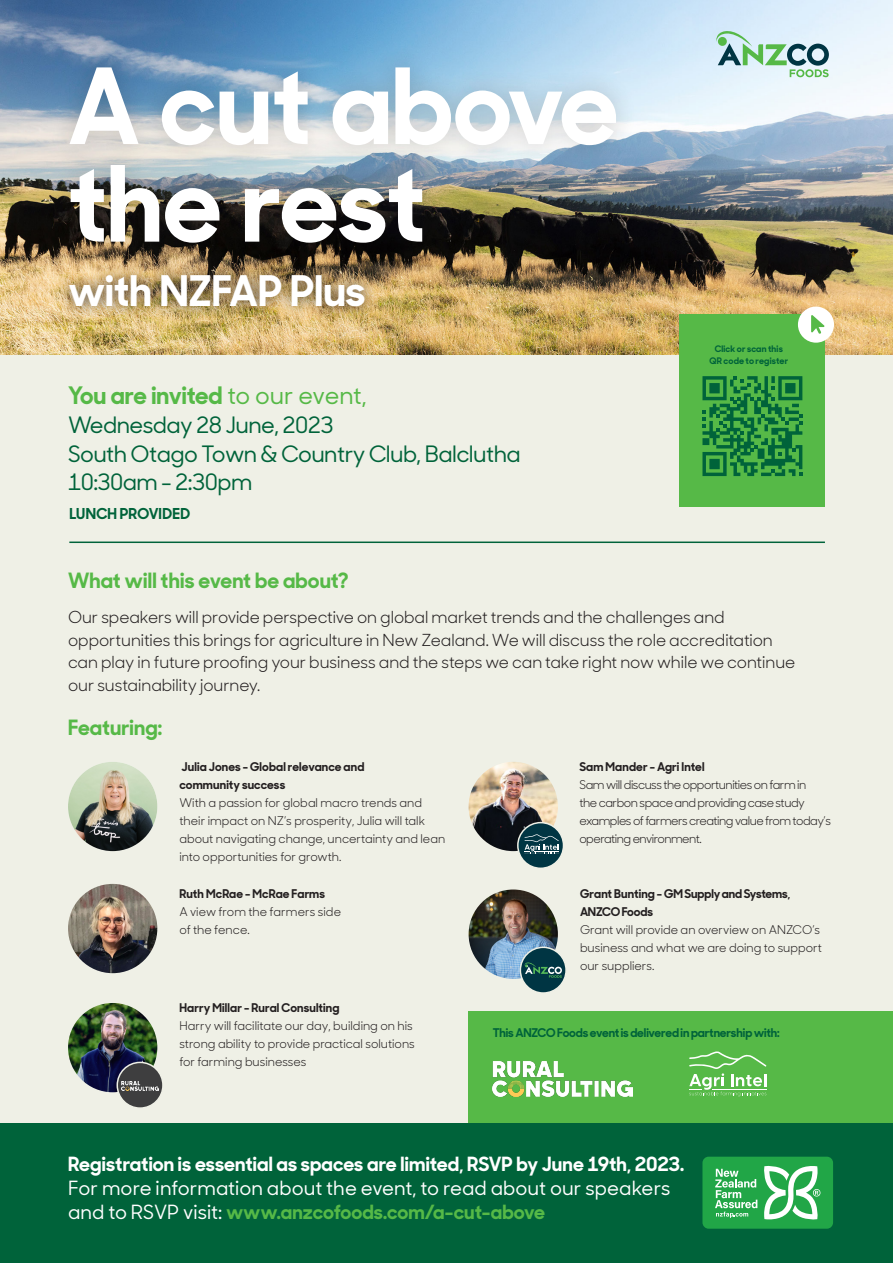
<style>
.page{position:relative;width:893px;height:1263px;background:#fff}
.page>*{position:absolute;margin:0;border:0;box-sizing:border-box;transform-origin:0 0}
.t1{font:700 105px/97.5px "Sharp Sans Display No 1";color:#fff}
.t2{font:700 42px "Sharp Sans Display No 1";color:#fff}
.t3{font:700 24px "Sharp Sans Display No 1";color:#56b947}
.t4{font:500 22.5px/28.3px "Sharp Sans Display No 1";letter-spacing:-.025em;color:#00633a}
.t5{font:700 21px "Sharp Sans Display No 1";letter-spacing:.005em;color:#56b947}
.t6{font:500 19.5px/24px "Sharp Sans Display No 1";color:#fff}
.t7{font:16.5px/22.5px "Sharp Sans Display No 1";letter-spacing:-.005em;color:#231f20}
.t8{font:700 15px "Sharp Sans Display No 1";letter-spacing:.015em;color:#00633a}
.t9{font:12px/18px "Sharp Sans Display No 1";color:#231f20}
.t10{font:12px/18px "Sharp Sans Display No 1";letter-spacing:-.04em;color:#231f20}
.t11{font:700 12px/18px "Sharp Sans Display No 1";letter-spacing:.015em;color:#231f20}
.t12{font:700 12px "Sharp Sans Display No 1";letter-spacing:-.01em;color:#00633a}
.t13{font:700 9px/12px "Sharp Sans Display No 1";letter-spacing:.02em;color:#00633a;text-align:center}
.s1{font-weight:500}
.s2{font-weight:700}
.s3{font-weight:700;color:#56b947}
</style>
<div class="page">
<div style="left:0;top:354px;width:893px;height:909px;background:#eff0e6"></div>
<div style="left:0;top:1123px;width:893px;height:139px;background:#00633a"></div>
<img style="left:0;top:0;width:893px;height:355px">
<div style="left:47px;top:44px;width:592px;height:221px;background:#231f20;opacity:.22"></div>
<svg style="left:715px;top:30px;width:114px;height:47px;background:#b1d1cb"></svg>
<div style="left:718px;top:37px;width:9px;height:9px;background:#56b947;border-radius:50%"></div>
<div style="left:56px;top:261px;width:322px;height:59px;background:#231f20;opacity:.75"></div>
<div style="left:469px;top:1011px;width:424px;height:112px;background:#56b947"></div>
<div style="left:680px;top:315px;width:145px;height:192px;background:#56b947"></div>
<svg style="left:702px;top:376px;width:100px;height:100px"></svg>
<img style="left:493px;top:1062px;width:140px;height:34px">
<svg style="left:689px;top:1051px;width:77px;height:45px"></svg>
<div style="left:702px;top:1157px;width:131px;height:72px;background:#21a647;border-radius:6px"></div>
<svg style="left:715px;top:1169px;width:42px;height:49px"></svg>
<svg style="left:764px;top:1165px;width:56px;height:55px"></svg>
<img style="left:68px;top:884px;width:89px;height:89px;border-radius:45px">
<img style="left:469px;top:889px;width:89px;height:90px;border-radius:45px">
<img style="left:68px;top:1003px;width:89px;height:89px;border-radius:45px">
<img style="left:469px;top:762px;width:89px;height:89px;border-radius:45px">
<div style="left:518px;top:823px;width:45px;height:45px;background:#003543;border-radius:50%"></div>
<svg style="left:525px;top:834px;width:34px;height:20px"></svg>
<div style="left:517px;top:822px;width:47px;height:47px;border:2px solid #eff0e6;border-radius:50%"></div>
<div style="left:117px;top:1062px;width:46px;height:46px;background:#3e3e3f;border-radius:50%"></div>
<img style="left:122px;top:1081px;width:37px;height:9px">
<div style="left:117px;top:1062px;width:47px;height:47px;border:2px solid #eff0e6;border-radius:50%"></div>
<div style="left:520px;top:947px;width:46px;height:46px;background:#003543;border-radius:50%"></div>
<svg style="left:524px;top:962px;width:38px;height:16px"></svg>
<div style="left:520px;top:946px;width:47px;height:48px;border:2px solid #eff0e6;border-radius:50%"></div>
<svg style="left:798px;top:307px;width:36px;height:36px"></svg>
<hr style="left:69px;top:541px;width:756px;height:2px;background:#00633a">
<img style="left:68px;top:762px;width:89px;height:89px;border-radius:45px">
<p class="t1" style="left:68px;top:48px;width:552px">A cut above the rest</p>
<p class="t2" style="left:68px;top:256px;width:299px">with NZFAP Plus</p>
<p class="t3" style="left:68px;top:376px;width:300px">You are invited <span class="s1">to our event,</span></p>
<p class="t4" style="left:68px;top:410px;width:454px">Wednesday 28 June, 2023<br>South Otago Town &amp; Country Club, Balclutha<br>10:30am - 2:30pm</p>
<p class="t8" style="left:69px;top:501px;width:122px">LUNCH PROVIDED</p>
<p class="t13" style="left:709px;top:342px;width:80px">Click or scan this<br>QR code to register</p>
<p class="t5" style="left:68px;top:563px;width:282px">What will this event be about?</p>
<p class="t7" style="left:68px;top:605px;width:729px">Our speakers will provide perspective on global market trends and the challenges and opportunities this brings for agriculture in New Zealand. We will discuss the role accreditation can play in future proofing your business and the steps we can take right now while we continue our sustainability journey.</p>
<p class="t5" style="left:68px;top:710px;width:96px">Featuring:</p>
<p class="t11" style="left:179px;top:756px;width:186px">Julia Jones - Global relevance and community success</p>
<p class="t9" style="left:179px;top:792px;width:267px">With a passion for global macro trends and their impact on NZ’s prosperity, Julia will talk about navigating change, uncertainty and lean into opportunities for growth.</p>
<p class="t9" style="left:179px;top:884px;width:163px"><span class="s2">Ruth McRae - McRae Farms<br></span>A view from the farmers side of the fence.</p>
<p class="t11" style="left:179px;top:997px;width:162px">Harry Millar - Rural Consulting</p>
<p class="t9" style="left:179px;top:1016px;width:237px">Harry will facilitate our day, building on his strong ability to provide practical solutions for farming businesses</p>
<p class="t11" style="left:579px;top:756px;width:127px">Sam Mander - Agri Intel</p>
<p class="t10" style="left:579px;top:774px;width:253px">Sam will discuss the opportunities on farm in<br>the carbon space and providing case study examples of farmers creating value from today’s operating environment.</p>
<p class="t9" style="left:580px;top:884px;width:243px"><span class="s2">Grant Bunting - GM Supply and Systems,<br>ANZCO Foods<br></span>Grant will provide an overview on ANZCO’s business and what we are doing to support our suppliers.</p>
<p class="t12" style="left:493px;top:1023px;width:288px">This ANZCO Foods event is delivered in partnership with:</p>
<p class="t6" style="left:68px;top:1151px;width:618px"><span class="s2">Registration is essential as spaces are limited, RSVP by June 19th, 2023.<br></span>For more information about the event, to read about our speakers and to RSVP visit: <span class="s3">www.anzcofoods.com/a-cut-above</span></p>
</div>
